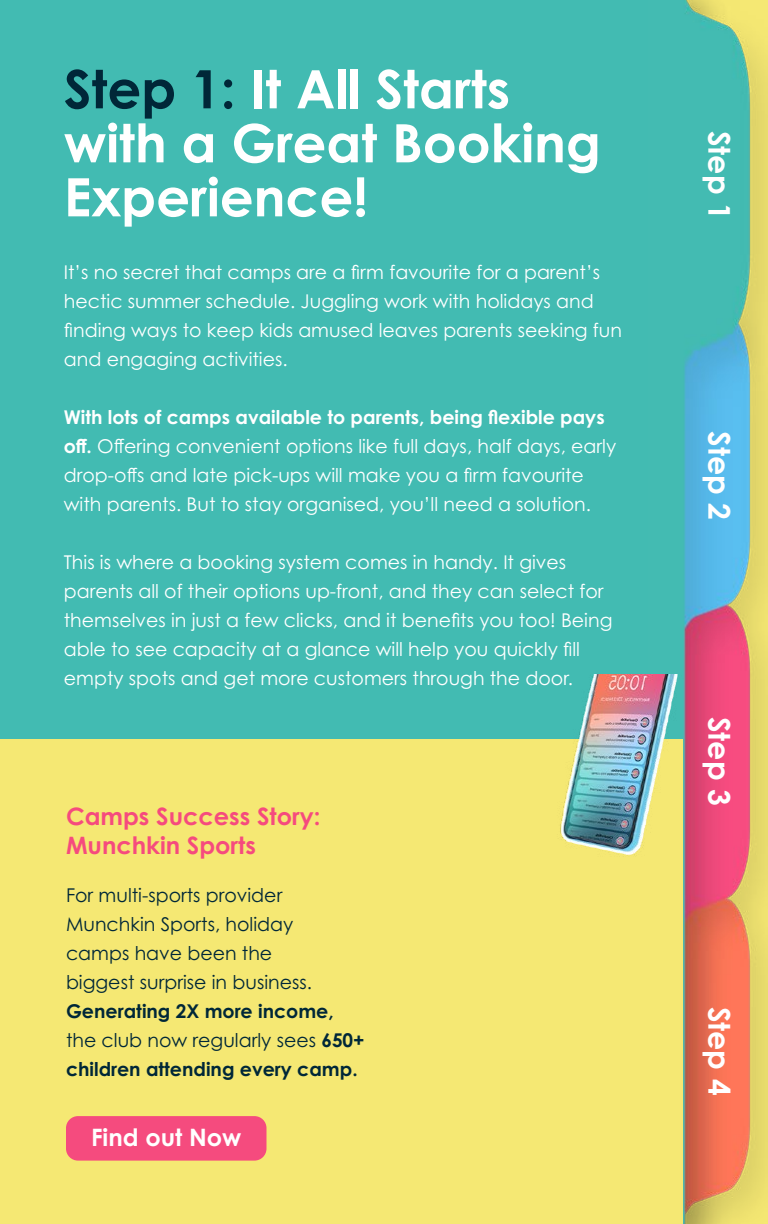
<style>
.page{position:relative;width:768px;height:1224px;background:#fff}
.page>*{position:absolute;margin:0;border:0;box-sizing:border-box;transform-origin:0 0}
.t1{font:700 53px/54px "Century Gothic Pro";color:#fff}
.t2{font:700 30px "Century Gothic Pro";color:#fff}
.t3{font:700 24px/29px "Century Gothic Pro";color:#f54b7e}
.t4{font:700 24px "Century Gothic Pro";color:#fff}
.t5{font:19px/29px "Century Gothic Pro";color:#fff}
.t6{font:19px/29px "Century Gothic Pro";color:#002738}
.t7{font:700 19px/29px "Century Gothic Pro";color:#002738}
.s1{color:#002738}
.s2{font-weight:700}
.s3{font-weight:400}
</style>
<div class="page">
<img style="left:648px;top:0;width:120px;height:1224px">
<div style="left:0;top:0;width:648px;height:1224px;background:#42bbb2"></div>
<div style="left:0;top:739px;width:683px;height:485px;background:#f5e873"></div>
<div style="left:66px;top:1116px;width:200px;height:45px;background:#f54b7e;border-radius:12px"></div>
<img style="left:560px;top:674px;width:123px;height:181px">
<h1 class="t1" style="left:64px;top:61px;width:538px"><span class="s1">Step 1:</span> It All Starts with a Great Booking<br>Experience!</h1>
<p class="t5" style="left:64px;top:258px;width:560px">It’s no secret that camps are a firm favourite for a parent’s hectic summer schedule. Juggling work with holidays and finding ways to keep kids amused leaves parents seeking fun and engaging activities.</p>
<p class="t5" style="left:64px;top:403px;width:554px"><span class="s2">With lots of camps available to parents, being flexible pays off.</span> Offering convenient options like full days, half days, early drop-offs and late pick-ups will make you a firm favourite with parents. But to stay organised, you’ll need a solution.</p>
<p class="t5" style="left:64px;top:548px;width:550px">This is where a booking system comes in handy. It gives parents all of their options up-front, and they can select for themselves in just a few clicks, and it benefits you too! Being able to see capacity at a glance will help you quickly fill empty spots and get more customers through the door.</p>
<p class="t3" style="left:66px;top:801px;width:256px">Camps Success Story:<br>Munchkin Sports</p>
<p class="t6" style="left:66px;top:880px;width:248px">For multi-sports provider<br>Munchkin Sports, holiday camps have been the biggest surprise in business.</p>
<p class="t7" style="left:66px;top:996px;width:300px">Generating 2X more income, <span class="s3">the club now regularly sees</span> 650+ children attending every camp.</p>
<p class="t4" style="left:91px;top:1122px;width:152px">Find out Now</p>
<h2 class="t2" style="left:738px;top:131px;width:90px;rotate:90deg">Step 1</h2>
<h2 class="t2" style="left:738px;top:431px;width:90px;rotate:90deg">Step 2</h2>
<h2 class="t2" style="left:738px;top:717px;width:90px;rotate:90deg">Step 3</h2>
<h2 class="t2" style="left:738px;top:1007px;width:90px;rotate:90deg">Step 4</h2>
</div>
